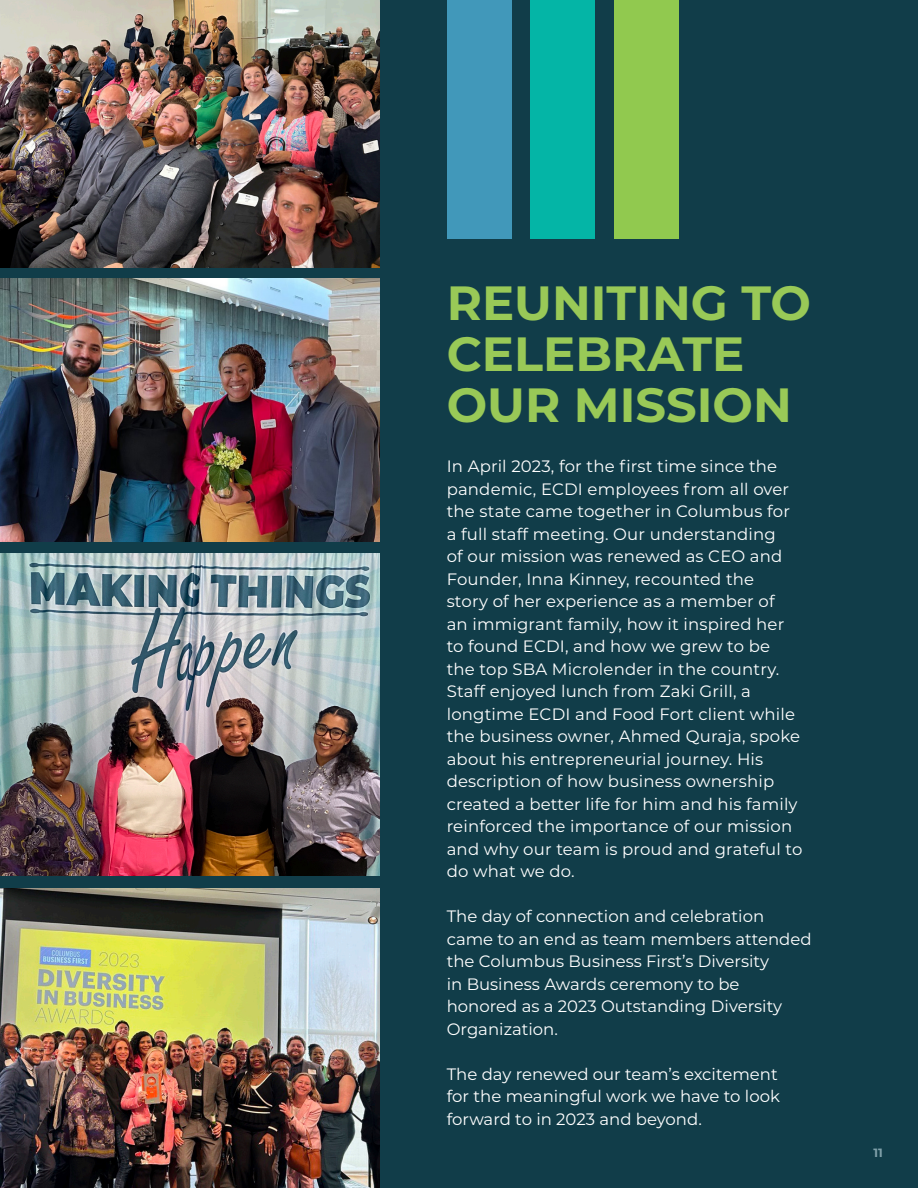
<style>
.page{position:relative;width:918px;height:1188px;background:#113d49}
.page>*{position:absolute;margin:0;border:0;box-sizing:border-box;transform-origin:0 0}
.H1_green{font:700 48px/51px "Montserrat";color:#99c957}
.p1_white{font:16.5px/22.5px "Montserrat";letter-spacing:.01em;color:#fff}
.t1{font:700 12px "Montserrat";color:#80a0a9}
</style>
<div class="page">
<div style="left:614px;top:0;width:65px;height:239px;background:#91c94f"></div>
<div style="left:531px;top:0;width:64px;height:239px;background:#04b5a6"></div>
<div style="left:447px;top:0;width:65px;height:239px;background:#4198ba"></div>
<img style="left:0;top:0;width:380px;height:267px">
<img style="left:0;top:888px;width:380px;height:300px">
<img style="left:0;top:278px;width:380px;height:264px">
<img style="left:0;top:553px;width:380px;height:323px">
<p class="H1_green" style="left:447px;top:275px;width:366px">REUNITING TO<br>CELEBRATE<br>OUR MISSION</p>
<p class="p1_white" style="left:447px;top:455px;width:357px">In April 2023, for the first time since the pandemic, ECDI employees from all over the state came together in Columbus for a full staff meeting. Our understanding<br>of our mission was renewed as CEO and Founder, Inna Kinney, recounted the<br>story of her experience as a member of<br>an immigrant family, how it inspired her to found ECDI, and how we grew to be<br>the top SBA Microlender in the country.<br>Staff enjoyed lunch from Zaki Grill, a longtime ECDI and Food Fort client while the business owner, Ahmed Quraja, spoke about his entrepreneurial journey. His description of how business ownership created a better life for him and his family reinforced the importance of our mission and why our team is proud and grateful to do what we do.</p>
<p class="p1_white" style="left:447px;top:905px;width:366px">The day of connection and celebration came to an end as team members attended the Columbus Business First’s Diversity<br>in Business Awards ceremony to be honored as a 2023 Outstanding Diversity Organization.</p>
<p class="p1_white" style="left:447px;top:1062px;width:335px">The day renewed our team’s excitement for the meaningful work we have to look forward to in 2023 and beyond.</p>
<p class="t1" style="left:873px;top:1144px;width:11px">11</p>
<p class="t1" style="left:872px;top:1145px;width:11px">11</p>
</div>
